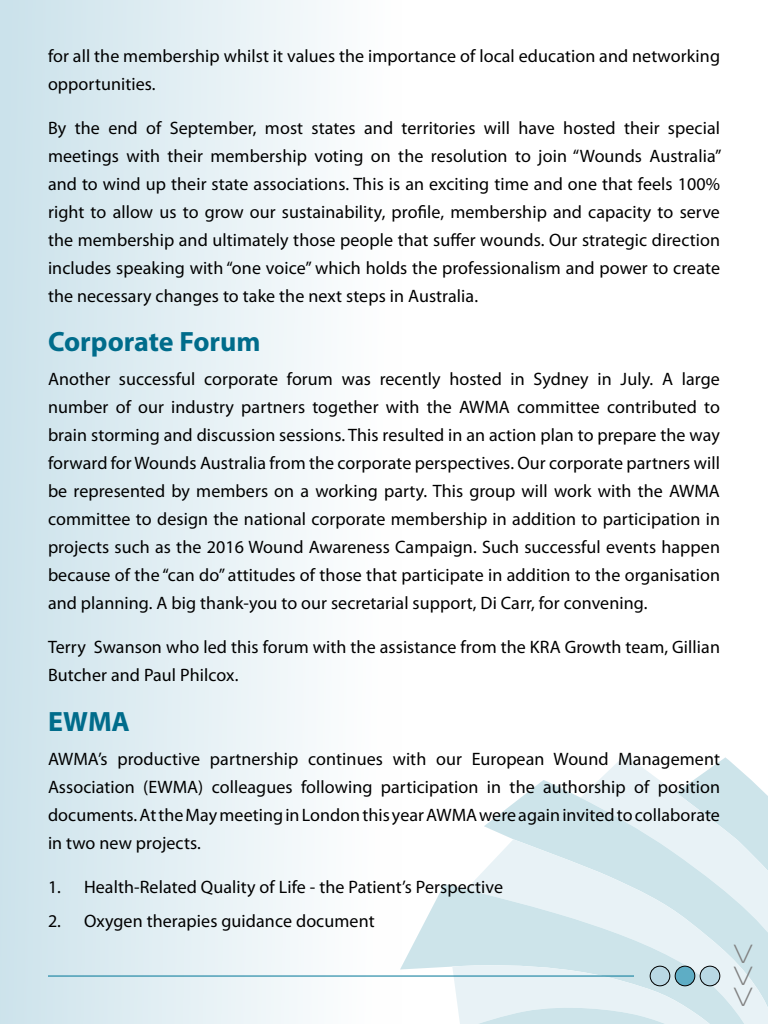
<style>
.page{position:relative;width:768px;height:1024px;background:#fff}
.page>*{position:absolute;margin:0;border:0;box-sizing:border-box;transform-origin:0 0}
.t1{font:100 36px "Helvetica Neue";color:#808080}
.t2{font:700 28px "Myriad Pro";color:#006c8b}
.t3{font:18px/28px "Myriad Pro";letter-spacing:.005em;color:#000;text-align:justify}
</style>
<div class="page">
<div style="left:0;top:0;width:402px;height:1024px;background:linear-gradient(to right,#cbe2eb,#fff)"></div>
<svg style="left:400px;top:884px;width:31px;height:140px"></svg>
<svg style="left:431px;top:757px;width:337px;height:267px"></svg>
<div style="left:650px;top:966px;width:20px;height:20px;background:#b9d8e4;border-radius:50%"></div>
<div style="left:650px;top:966px;width:20px;height:20px;border:1px solid #000;border-radius:50%"></div>
<div style="left:700px;top:966px;width:20px;height:20px;background:#b9d8e4;border-radius:50%"></div>
<div style="left:700px;top:966px;width:20px;height:20px;border:1px solid #000;border-radius:50%"></div>
<hr style="left:48px;top:976px;width:586px;height:1px;background:#007697">
<div style="left:675px;top:966px;width:20px;height:20px;background:#5eadc5;border-radius:50%"></div>
<div style="left:675px;top:966px;width:20px;height:20px;border:1px solid #000;border-radius:50%"></div>
<p class="t3" style="left:48px;top:41px;width:674px">for all the membership whilst it values the importance of local education and networking opportunities.</p>
<p class="t3" style="left:48px;top:113px;width:675px">By the end of September, most states and territories will have hosted their special meetings with their membership voting on the resolution to join “Wounds Australia” and to wind up their state associations. This is an exciting time and one that feels 100% right to allow us to grow our sustainability, profile, membership and capacity to serve the membership and ultimately those people that suffer wounds. Our strategic direction includes speaking with “one voice” which holds the professionalism and power to create the necessary changes to take the next steps in Australia.</p>
<h2 class="t2" style="left:48px;top:323px;width:214px">Corporate Forum</h2>
<p class="t3" style="left:48px;top:365px;width:674px">Another successful corporate forum was recently hosted in Sydney in July. A large number of our industry partners together with the AWMA committee contributed to brain storming and discussion sessions. This resulted in an action plan to prepare the way forward for Wounds Australia from the corporate perspectives. Our corporate partners will be represented by members on a working party. This group will work with the AWMA committee to design the national corporate membership in addition to participation in projects such as the 2016 Wound Awareness Campaign. Such successful events happen because of the “can do” attitudes of those that participate in addition to the organisation and planning. A big thank-you to our secretarial support, Di Carr, for convening.</p>
<p class="t3" style="left:48px;top:633px;width:674px">Terry Swanson who led this forum with the assistance from the KRA Growth team, Gillian<br>Butcher and Paul Philcox.</p>
<h2 class="t2" style="left:48px;top:703px;width:83px">EWMA</h2>
<p class="t3" style="left:48px;top:744px;width:674px">AWMA’s productive partnership continues with our European Wound Management Association (EWMA) colleagues following participation in the authorship of position documents. At the May meeting in London this year AWMA were again invited to collaborate in two new projects.</p>
<p class="t3" style="left:48px;top:872px;width:457px">1. Health-Related Quality of Life - the Patient’s Perspective</p>
<p class="t3" style="left:48px;top:906px;width:328px">2. Oxygen therapies guidance document</p>
<h1 class="t1" style="left:767px;top:943px;width:66px;rotate:90deg">&gt;&gt;&gt;</h1>
</div>
